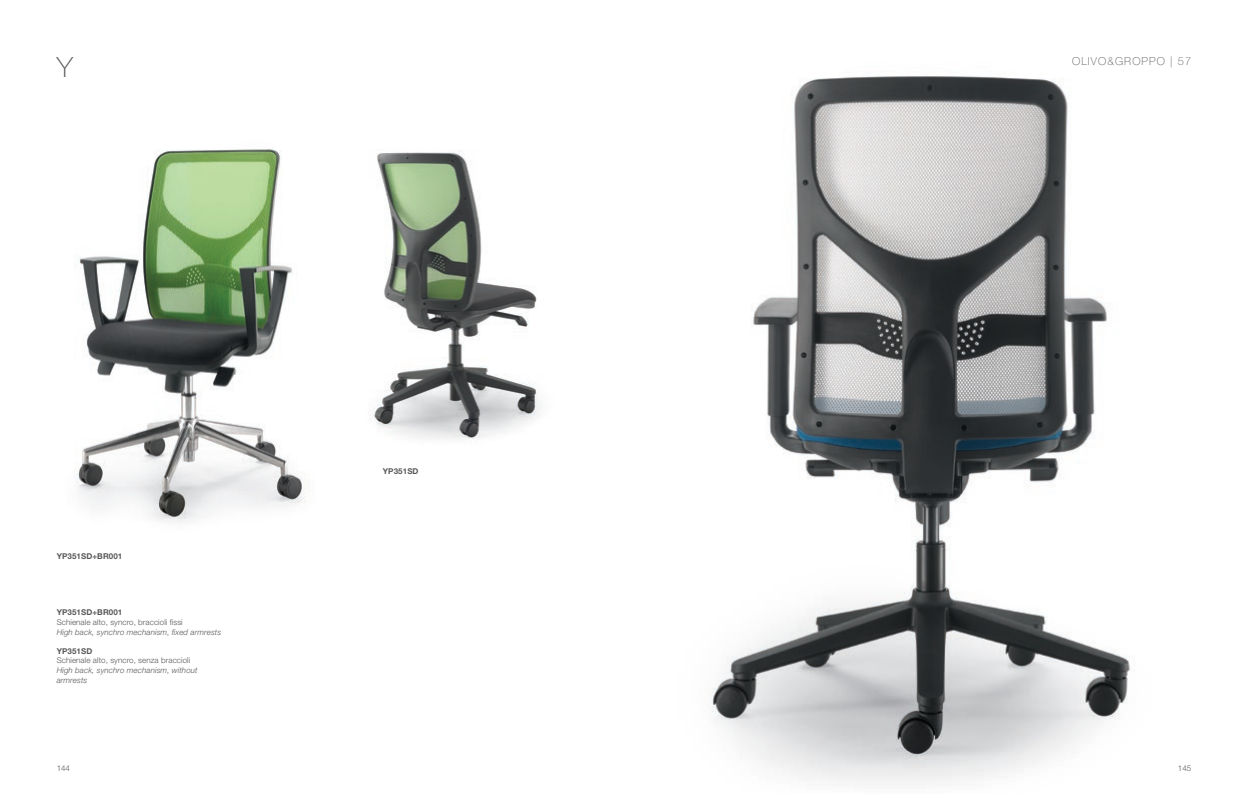
<style>
.page{position:relative;width:1248px;height:794px;background:#fff}
.page>*{position:absolute;margin:0;border:0;box-sizing:border-box;transform-origin:0 0}
.t1{font:100 28px "Helvetica Neue LT Std";color:#57585a}
.t2{font:100 11px "Helvetica Neue LT Std";letter-spacing:.1em;color:#57585a}
.t3{font:italic 300 8px/9.6px "Helvetica Neue LT Std";letter-spacing:.01em;color:#57585a}
.t4{font:300 8px "Helvetica Neue LT Std";letter-spacing:.01em;color:#57585a}
.t5{font:700 8px "Helvetica Neue LT Std";letter-spacing:.01em;color:#57585a}
</style>
<div class="page">
<img style="left:710px;top:76px;width:420px;height:706px">
<img style="left:74px;top:149px;width:232px;height:373px">
<img style="left:369px;top:150px;width:170px;height:291px">
<h1 class="t1" style="left:57px;top:51px;width:18px">Y</h1>
<p class="t5" style="left:57px;top:551px;width:67px">YP351SD+BR001</p>
<p class="t5" style="left:57px;top:607px;width:67px">YP351SD+BR001</p>
<p class="t4" style="left:57px;top:617px;width:127px">Schienale alto, syncro, braccioli fissi</p>
<p class="t3" style="left:57px;top:627px;width:166px">High back, synchro mechanism, fixed armrests</p>
<p class="t5" style="left:57px;top:646px;width:37px">YP351SD</p>
<p class="t4" style="left:57px;top:655px;width:135px">Schienale alto, syncro, senza braccioli</p>
<p class="t3" style="left:57px;top:665px;width:142px">High back, synchro mechanism, without armrests</p>
<p class="t4" style="left:57px;top:763px;width:15px">144</p>
<p class="t5" style="left:383px;top:466px;width:37px">YP351SD</p>
<h2 class="t2" style="left:1071px;top:54px;width:121px">OLIVO&amp;GROPPO | 57</h2>
<p class="t4" style="left:1177px;top:763px;width:15px">145</p>
</div>
